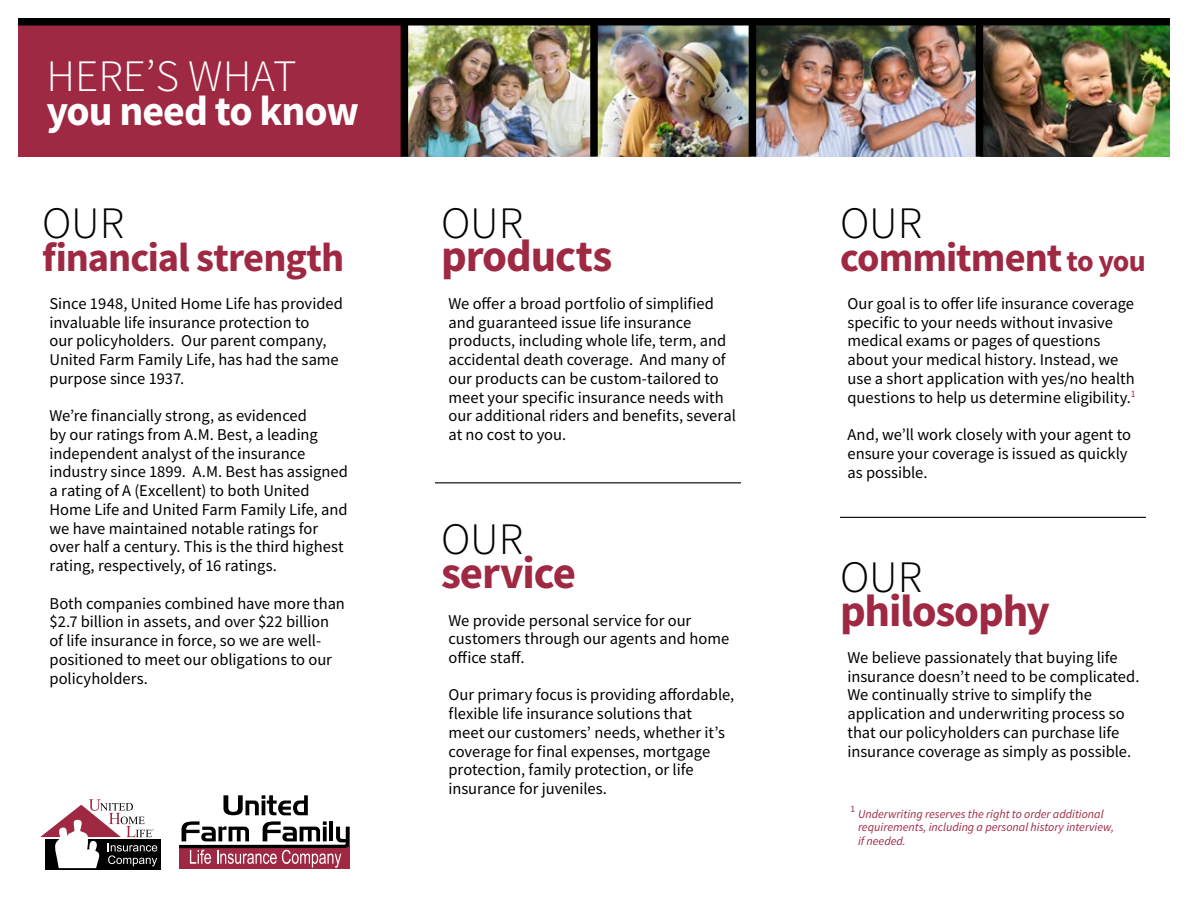
<style>
.page{position:relative;width:1188px;height:918px;background:#fff}
.page>*{position:absolute;margin:0;border:0;box-sizing:border-box;transform-origin:0 0}
.t1{font:700 45px "Source Sans Pro";letter-spacing:-.025em;color:#9f2842}
.t2{font:300 44.85px "Source Sans Pro";color:#000}
.t3{font:300 44.85px "Source Sans Pro";color:#fff}
.t4{font:700 42px "Source Sans Pro";letter-spacing:-.025em;color:#fff}
.t5{font:700 40.5px "Source Sans Pro";letter-spacing:-.025em;color:#9f2842}
.t6{font:16.5px/18.8px "Source Sans Pro";color:#000}
.t7{font:italic 12px/13.5px "Source Sans Pro";color:#9f2842}
.t8{font:9.6px "Source Sans Pro";color:#9f2842}
.s1{font-size:30px}
</style>
<div class="page">
<div style="left:18px;top:18px;width:386px;height:139px;background:#9f2842"></div>
<img style="left:408px;top:26px;width:568px;height:131px">
<hr style="left:435px;top:482px;width:306px;height:1px;background:#000">
<hr style="left:840px;top:517px;width:306px;height:1px;background:#000">
<div style="left:179px;top:845px;width:170px;height:24px;background:#9f2842"></div>
<svg style="left:223px;top:795px;width:85px;height:20px"></svg>
<svg style="left:179px;top:821px;width:171px;height:47px"></svg>
<div style="left:45px;top:839px;width:116px;height:30px;background:#000"></div>
<svg style="left:40px;top:799px;width:117px;height:70px"></svg>
<img style="left:983px;top:26px;width:187px;height:131px">
<div style="left:18px;top:18px;width:1152px;height:8px;background:#000"></div>
<div style="left:401px;top:22px;width:7px;height:135px;background:#000"></div>
<div style="left:590px;top:22px;width:8px;height:135px;background:#000"></div>
<div style="left:749px;top:22px;width:7px;height:135px;background:#000"></div>
<div style="left:976px;top:22px;width:7px;height:135px;background:#000"></div>
<h2 class="t3" style="left:47px;top:49px;width:252px">HERE’S WHAT</h2>
<h3 class="t4" style="left:47px;top:83px;width:314px">you need to know</h3>
<h2 class="t2" style="left:42px;top:195px;width:84px">OUR</h2>
<h3 class="t5" style="left:42px;top:230px;width:304px">financial strength</h3>
<p class="t6" style="left:50px;top:294px;width:295px">Since 1948, United Home Life has provided invaluable life insurance protection to<br>our policyholders. Our parent company, United Farm Family Life, has had the same purpose since 1937.</p>
<p class="t6" style="left:50px;top:406px;width:300px">We’re financially strong, as evidenced<br>by our ratings from A.M. Best, a leading independent analyst of the insurance industry since 1899. A.M. Best has assigned a rating of A (Excellent) to both United Home Life and United Farm Family Life, and we have maintained notable ratings for over half a century. This is the third highest rating, respectively, of 16 ratings.</p>
<p class="t6" style="left:50px;top:594px;width:297px">Both companies combined have more than $2.7 billion in assets, and over $22 billion of life insurance in force, so we are well&shy;positioned to meet our obligations to our policyholders.</p>
<h2 class="t2" style="left:441px;top:195px;width:84px">OUR</h2>
<h1 class="t1" style="left:441px;top:226px;width:173px">products</h1>
<p class="t6" style="left:448px;top:294px;width:289px">We offer a broad portfolio of simplified and guaranteed issue life insurance products, including whole life, term, and accidental death coverage. And many of our products can be custom-tailored to meet your specific insurance needs with our additional riders and benefits, several at no cost to you.</p>
<h2 class="t2" style="left:441px;top:512px;width:84px">OUR</h2>
<h1 class="t1" style="left:441px;top:543px;width:137px">service</h1>
<p class="t6" style="left:448px;top:611px;width:282px">We provide personal service for our customers through our agents and home office staff.</p>
<p class="t6" style="left:448px;top:686px;width:287px">Our primary focus is providing affordable, flexible life insurance solutions that<br>meet our customers’ needs, whether it’s coverage for final expenses, mortgage protection, family protection, or life insurance for juveniles.</p>
<h2 class="t2" style="left:840px;top:195px;width:84px">OUR</h2>
<h3 class="t5" style="left:840px;top:230px;width:307px">commitment <span class="s1">to you</span></h3>
<p class="t6" style="left:848px;top:294px;width:290px">Our goal is to offer life insurance coverage specific to your needs without invasive medical exams or pages of questions about your medical history. Instead, we use a short application with yes/no health questions to help us determine eligibility.<sup>1</sup></p>
<p class="t6" style="left:848px;top:425px;width:285px">And, we’ll work closely with your agent to ensure your coverage is issued as quickly as possible.</p>
<h2 class="t2" style="left:840px;top:549px;width:84px">OUR</h2>
<h1 class="t1" style="left:840px;top:580px;width:211px">philosophy</h1>
<p class="t6" style="left:848px;top:648px;width:294px">We believe passionately that buying life insurance doesn’t need to be complicated.<br>We continually strive to simplify the application and underwriting process so that our policyholders can purchase life insurance coverage as simply as possible.</p>
<p class="t8" style="left:850px;top:803px;width:6px">1</p>
<p class="t7" style="left:858px;top:807px;width:258px">Underwriting reserves the right to order additional requirements, including a personal history interview, if needed.</p>
</div>
